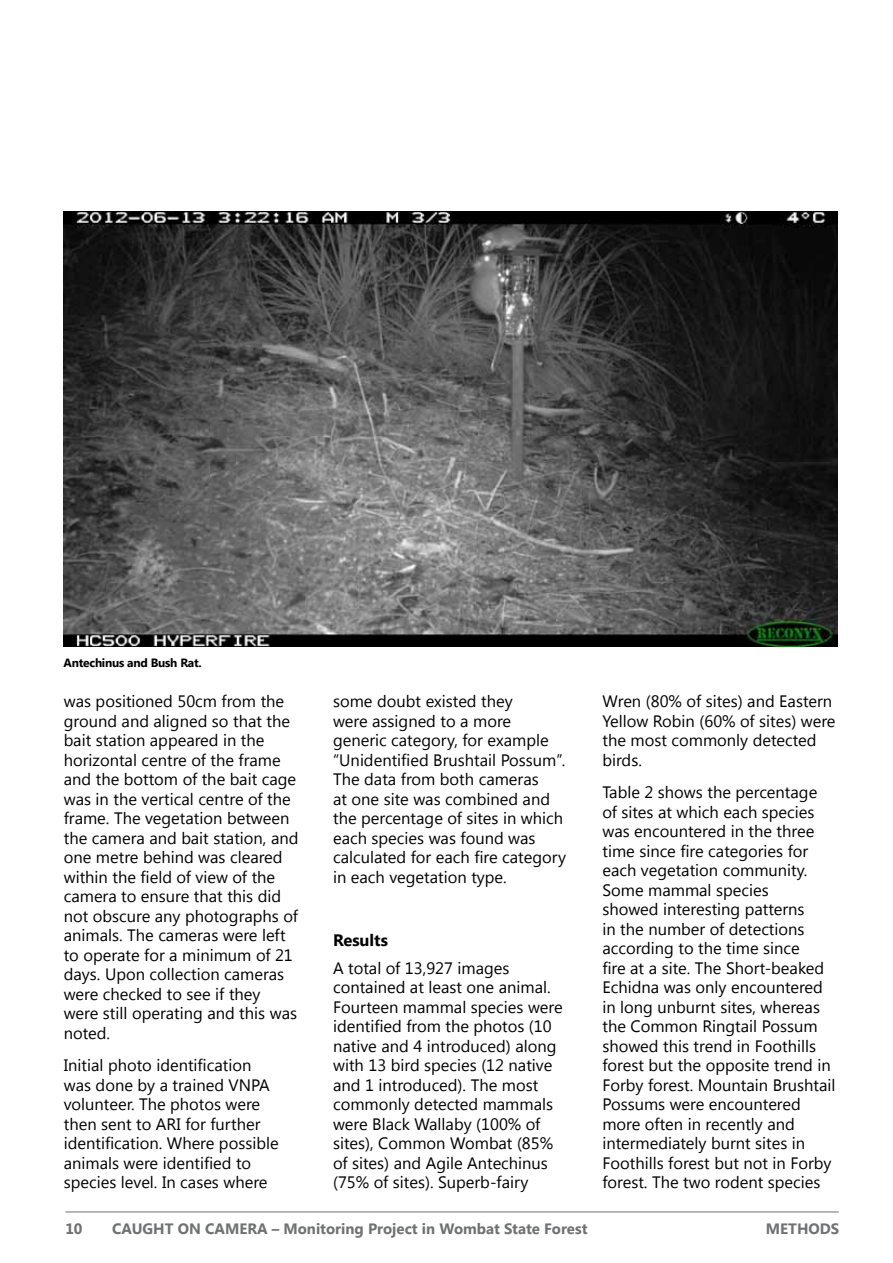
<style>
.page{position:relative;width:893px;height:1263px;background:#fff}
.page>*{position:absolute;margin:0;border:0;box-sizing:border-box;transform-origin:0 0}
.t1{font:16.5px/19.5px "Segoe UI";color:#000}
.t2{font:700 16.5px "Segoe UI";color:#000}
.t3{font:700 15px "Segoe UI";color:#707172}
.t4{font:700 12px "Segoe UI";letter-spacing:-.02em;color:#000}
</style>
<div class="page">
<hr style="left:65px;top:1211px;width:774px;height:1px;background:#707172">
<img style="left:64px;top:211px;width:773px;height:436px">
<p class="t4" style="left:64px;top:654px;width:140px">Antechinus and Bush Rat.</p>
<p class="t1" style="left:64px;top:693px;width:236px">was positioned 50cm from the ground and aligned so that the bait station appeared in the horizontal centre of the frame and the bottom of the bait cage was in the vertical centre of the frame. The vegetation between the camera and bait station, and one metre behind was cleared within the field of view of the camera to ensure that this did not obscure any photographs of animals. The cameras were left to operate for a minimum of 21 days. Upon collection cameras were checked to see if they were still operating and this was noted.</p>
<p class="t1" style="left:64px;top:1055px;width:216px">Initial photo identification was done by a trained VNPA volunteer. The photos were then sent to ARI for further identification. Where possible animals were identified to species level. In cases where</p>
<p class="t1" style="left:333px;top:691px;width:234px">some doubt existed they<br>were assigned to a more generic category, for example “Unidentified Brushtail Possum”.<br>The data from both cameras<br>at one site was combined and the percentage of sites in which each species was found was calculated for each fire category in each vegetation type.</p>
<p class="t2" style="left:333px;top:933px;width:56px">Results</p>
<p class="t1" style="left:333px;top:960px;width:231px">A total of 13,927 images contained at least one animal.<br>Fourteen mammal species were identified from the photos (10 native and 4 introduced) along with 13 bird species (12 native and 1 introduced). The most commonly detected mammals were Black Wallaby (100% of sites), Common Wombat (85% of sites) and Agile Antechinus (75% of sites). Superb-fairy</p>
<p class="t1" style="left:602px;top:691px;width:235px">Wren (80% of sites) and Eastern<br>Yellow Robin (60% of sites) were the most commonly detected birds.</p>
<p class="t1" style="left:602px;top:784px;width:235px">Table 2 shows the percentage of sites at which each species was encountered in the three time since fire categories for each vegetation community.<br>Some mammal species<br>showed interesting patterns<br>in the number of detections according to the time since<br>fire at a site. The Short-beaked<br>Echidna was only encountered in long unburnt sites, whereas the Common Ringtail Possum showed this trend in Foothills forest but the opposite trend in<br>Forby forest. Mountain Brushtail<br>Possums were encountered more often in recently and intermediately burnt sites in<br>Foothills forest but not in Forby forest. The two rodent species</p>
<p class="t3" style="left:65px;top:1217px;width:19px">10</p>
<p class="t3" style="left:112px;top:1222px;width:477px">CAUGHT ON CAMERA – Monitoring Project in Wombat State Forest</p>
<p class="t3" style="left:766px;top:1222px;width:75px">METHOdS</p>
</div>
